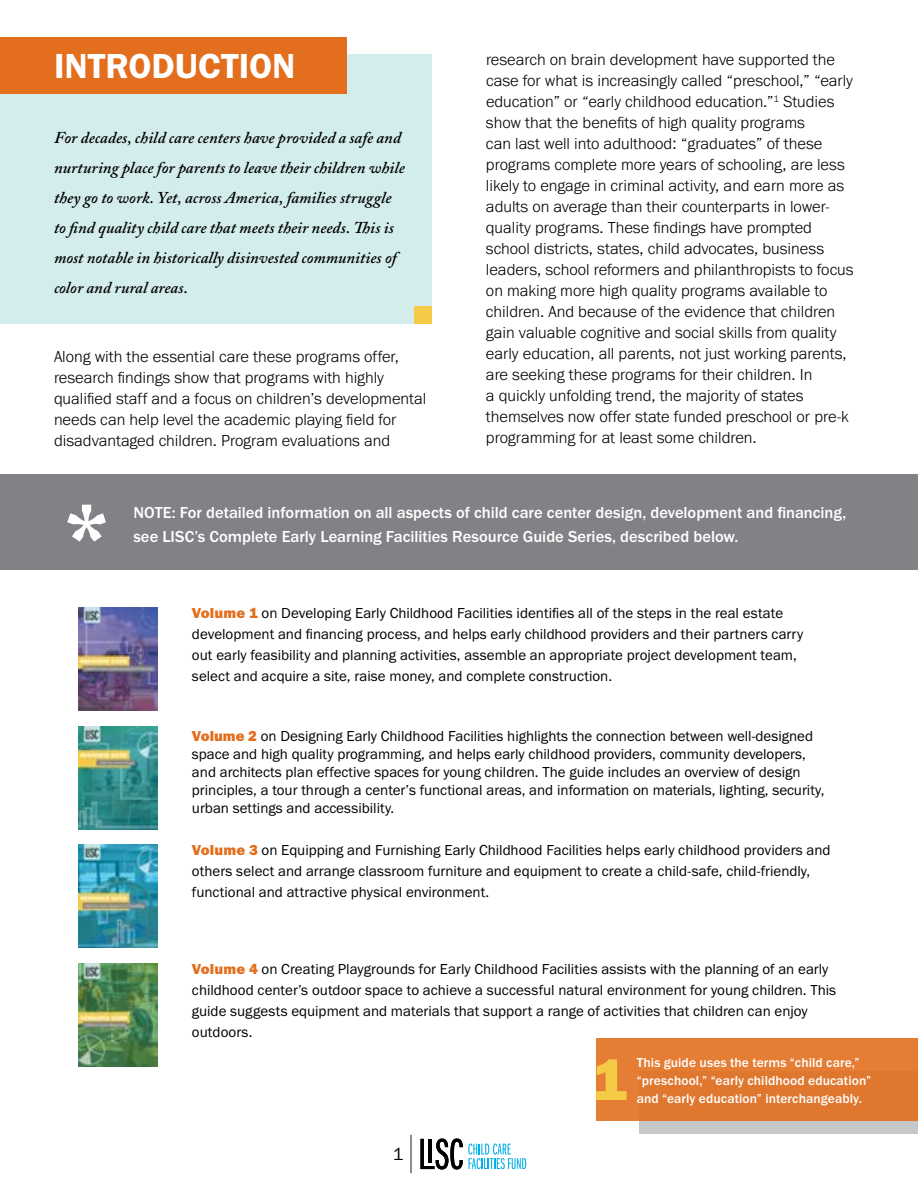
<style>
.page{position:relative;width:918px;height:1188px;background:#fff}
.page>*{position:absolute;margin:0;border:0;box-sizing:border-box;transform-origin:0 0}
.t1{font:700 72px "Rockwell";color:#fff}
.t2{font:60px "Franklin Gothic URW Hea";color:#f5ca46}
.t3{font:36px "Franklin Gothic URW Dem";color:#fff}
.t4{font:18px "Franklin Gothic URW Boo";color:#000}
.t5{font:300 16.5px/21px "Franklin Gothic URW";color:#000}
.t6{font:italic 600 16.5px/30px "Adobe Caslon Pro";letter-spacing:.005em;color:#000}
.t7{font:500 16.5px/24px "Franklin Gothic URW";color:#fff}
.t8{font:15px/21px "Franklin Gothic URW Boo";color:#000}
.t9{font:500 13.5px/18px "Franklin Gothic URW";letter-spacing:.01em;color:#fff}
.s1{font-family:"Franklin Gothic URW Hea";color:#e36f1e}
</style>
<div class="page">
<svg style="left:420px;top:1139px;width:106px;height:30px"></svg>
<hr style="left:411px;top:1135px;width:1px;height:38px;background:#000">
<div style="left:0;top:54px;width:432px;height:270px;background:#d3edec"></div>
<div style="left:0;top:37px;width:347px;height:57px;background:#e36f1e"></div>
<div style="left:414px;top:306px;width:18px;height:18px;background:#f5ca46"></div>
<div style="left:0;top:474px;width:918px;height:95px;background:#808285"></div>
<img style="left:78px;top:608px;width:80px;height:102px">
<img style="left:78px;top:845px;width:80px;height:103px">
<img style="left:78px;top:726px;width:80px;height:103px">
<img style="left:78px;top:964px;width:80px;height:102px">
<div style="left:639px;top:1071px;width:279px;height:63px;background:linear-gradient(to right,#c6c7c8,#c6c7c8)"></div>
<div style="left:596px;top:1038px;width:322px;height:82px;background:#e0772f"></div>
<h3 class="t3" style="left:54px;top:44px;width:243px">INTRODUCTION</h3>
<p class="t6" style="left:54px;top:122px;width:352px">For decades, child care centers have provided a safe and nurturing place for parents to leave their children while they go to work. Yet, across America, families struggle to find quality child care that meets their needs. This is most notable in historically disinvested communities of color and rural areas.</p>
<p class="t5" style="left:54px;top:346px;width:374px">Along with the essential care these programs offer, research findings show that programs with highly qualified staff and a focus on children’s developmental needs can help level the academic playing field for disadvantaged children. Program evaluations and</p>
<p class="t5" style="left:486px;top:49px;width:369px">research on brain development have supported the case for what is increasingly called “preschool,” “early education” or “early childhood education.”<sup>1</sup> Studies show that the benefits of high quality programs<br>can last well into adulthood: “graduates” of these programs complete more years of schooling, are less likely to engage in criminal activity, and earn more as adults on average than their counterparts in lower&shy;quality programs. These findings have prompted school districts, states, child advocates, business leaders, school reformers and philanthropists to focus on making more high quality programs available to children. And because of the evidence that children gain valuable cognitive and social skills from quality early education, all parents, not just working parents, are seeking these programs for their children. In<br>a quickly unfolding trend, the majority of states themselves now offer state funded preschool or pre-k programming for at least some children.</p>
<h1 class="t1" style="left:64px;top:485px;width:46px">*</h1>
<p class="t7" style="left:133px;top:500px;width:714px">NOTE: For detailed information on all aspects of child care center design, development and financing, see LISC’s Complete Early Learning Facilities Resource Guide Series, described below.</p>
<p class="t8" style="left:192px;top:602px;width:613px"><span class="s1">Volume 1</span> on Developing Early Childhood Facilities identifies all of the steps in the real estate development and financing process, and helps early childhood providers and their partners carry out early feasibility and planning activities, assemble an appropriate project development team, select and acquire a site, raise money, and complete construction.</p>
<p class="t8" style="left:192px;top:727px;width:634px;line-height:18px"><span class="s1">Volume 2</span> on Designing Early Childhood Facilities highlights the connection between well-designed space and high quality programming, and helps early childhood providers, community developers, and architects plan effective spaces for young children. The guide includes an overview of design principles, a tour through a center’s functional areas, and information on materials, lighting, security, urban settings and accessibility.</p>
<p class="t8" style="left:192px;top:839px;width:640px"><span class="s1">Volume 3</span> on Equipping and Furnishing Early Childhood Facilities helps early childhood providers and others select and arrange classroom furniture and equipment to create a child-safe, child-friendly, functional and attractive physical environment.</p>
<p class="t8" style="left:192px;top:958px;width:646px"><span class="s1">Volume 4</span> on Creating Playgrounds for Early Childhood Facilities assists with the planning of an early childhood center’s outdoor space to achieve a successful natural environment for young children. This guide suggests equipment and materials that support a range of activities that children can enjoy outdoors.</p>
<p class="t4" style="left:393px;top:1143px;width:12px">1</p>
<h2 class="t2" style="left:592px;top:1041px;width:37px">1</h2>
<p class="t9" style="left:637px;top:1053px;width:236px">This guide uses the terms “child care,” “preschool,” “early childhood education” and “early education” interchangeably.</p>
</div>
